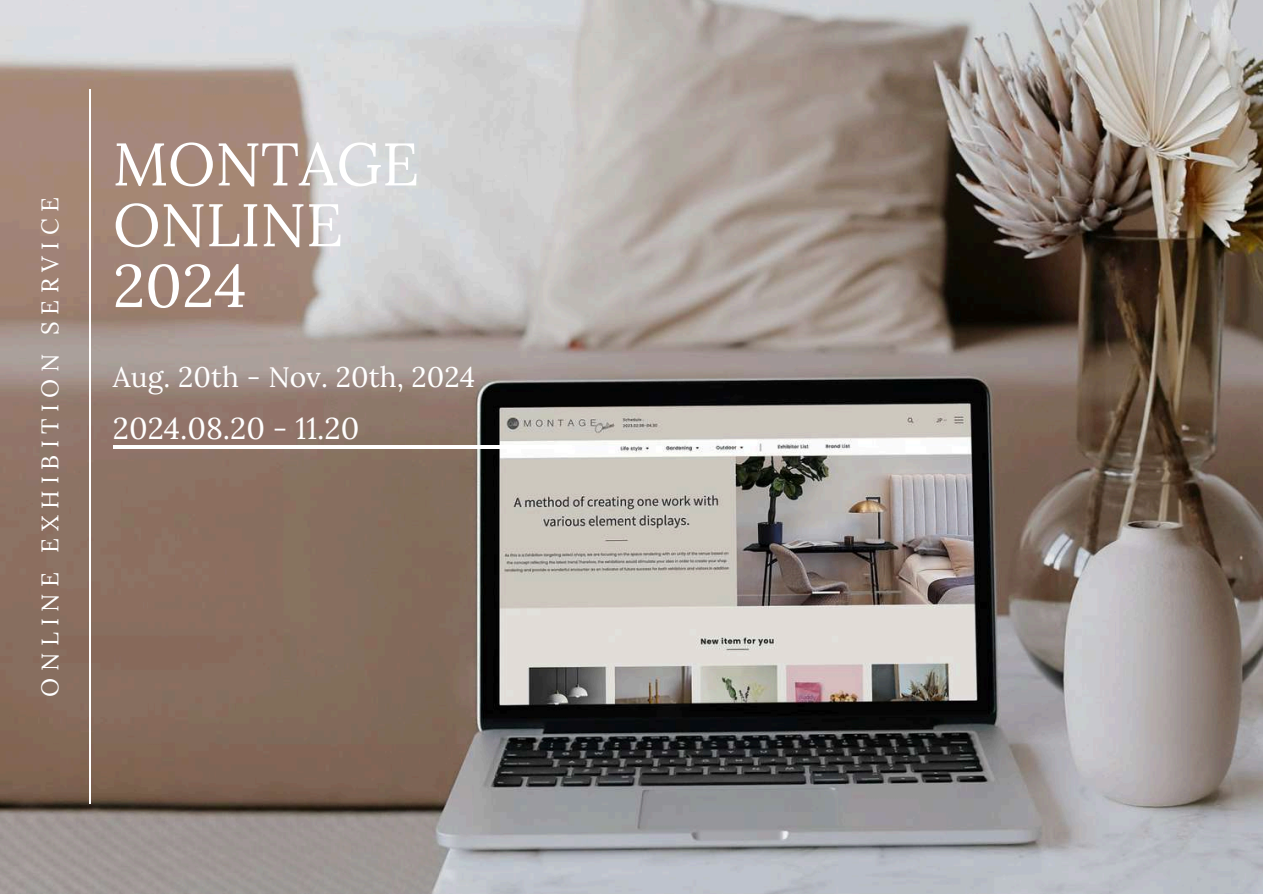
<style>
.page{position:relative;width:1263px;height:894px;background:#fff}
.page>*{position:absolute;margin:0;border:0;box-sizing:border-box;transform-origin:0 0}
.t1{font:60px/60.8px "Lora";letter-spacing:-.005em;color:#fff}
.t2{font:30px "Lora";color:#fff}
.t3{font:28.2px "Lora";letter-spacing:.005em;color:#fff}
.t4{font:24px "Lora";letter-spacing:.27em;color:#fff}
</style>
<div class="page">
<img style="left:0;top:0;width:1263px;height:893px">
<hr style="left:89px;top:89px;width:1px;height:715px;background:#fff">
<hr style="left:113px;top:445px;width:458px;height:3px;background:#fff">
<p class="t4" style="left:34px;top:696px;width:501px;rotate:-90deg">ONLINE EXHIBITION SERVICE</p>
<h1 class="t1" style="left:113px;top:133px;width:308px">MONTAGE<br>ONLINE<br>2024</h1>
<p class="t3" style="left:113px;top:358px;width:364px">Aug. 20th - Nov. 20th, 2024</p>
<p class="t2" style="left:113px;top:408px;width:248px">2024.08.20 - 11.20</p>
</div>
